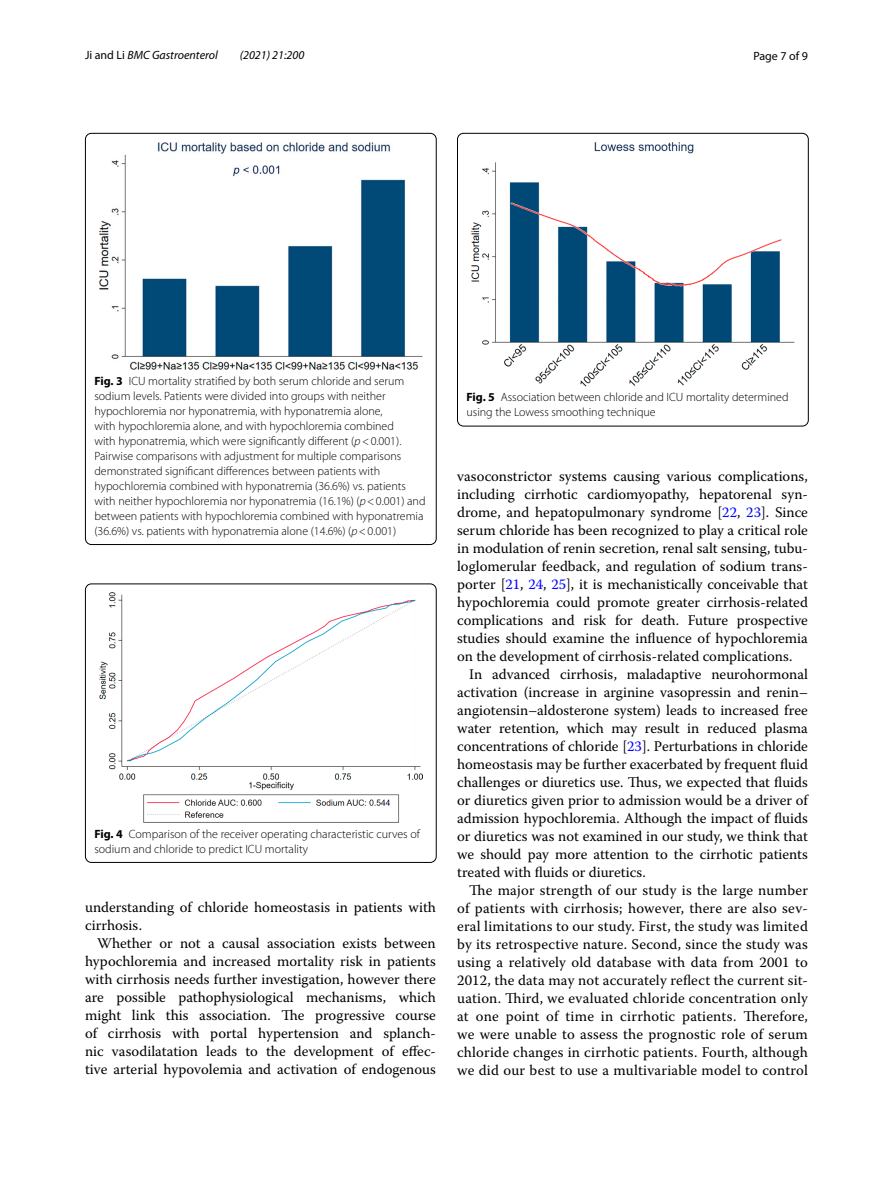
<style>
.page{position:relative;width:893px;height:1187px;background:#fff}
.page>*{position:absolute;margin:0;border:0;box-sizing:border-box;transform-origin:0 0}
.t1{font:14.7px/18px "Warnock Pro";color:#000;text-align:justify}
.t2{font:300 12px/15px "Myriad Pro";color:#000}
.t3{font:italic 12px "Myriad Pro";color:#000}
.t4{font:12px "Myriad Pro";color:#000}
.s1{font-style:normal}
.s2{font-weight:700}
.s3{font-style:italic}
.s4{color:#00f}
</style>
<div class="page">
<img style="left:99px;top:142px;width:323px;height:227px">
<div style="left:85px;top:133px;width:351px;height:411px;border:1px solid #000;border-radius:6px"></div>
<img style="left:99px;top:593px;width:323px;height:229px">
<div style="left:85px;top:583px;width:351px;height:279px;border:1px solid #000;border-radius:6px"></div>
<img style="left:471px;top:142px;width:323px;height:244px">
<div style="left:457px;top:133px;width:351px;height:293px;border:1px solid #000;border-radius:6px"></div>
<p class="t3" style="left:85px;top:48px;width:134px"><span class="s1">Ji and Li</span> BMC Gastroenterol</p>
<p class="t3" style="left:240px;top:48px;width:66px">(2021) 21:200</p>
<p class="t4" style="left:753px;top:48px;width:56px">Page 7 of 9</p>
<p class="t2" style="left:94px;top:373px;width:333px"><span class="s2">Fig. 3</span> ICU mortality stratified by both serum chloride and serum sodium levels. Patients were divided into groups with neither hypochloremia nor hyponatremia, with hyponatremia alone,<br>with hypochloremia alone, and with hypochloremia combined<br>with hyponatremia, which were significantly different (<span class="s3">p</span>&lt;0.001).<br>Pairwise comparisons with adjustment for multiple comparisons demonstrated significant differences between patients with hypochloremia combined with hyponatremia (36.6%) vs. patients with neither hypochloremia nor hyponatremia (16.1%) (<span class="s3">p</span>&lt;0.001) and between patients with hypochloremia combined with hyponatremia (36.6%) vs. patients with hyponatremia alone (14.6%) (<span class="s3">p</span>&lt;0.001)</p>
<p class="t2" style="left:94px;top:826px;width:327px"><span class="s2">Fig. 4</span> Comparison of the receiver operating characteristic curves of sodium and chloride to predict ICU mortality</p>
<p class="t1" style="left:85px;top:898px;width:352px">understanding of chloride homeostasis in patients with cirrhosis.</p>
<p class="t1" style="left:85px;top:934px;width:352px;text-indent:12px">Whether or not a causal association exists between hypochloremia and increased mortality risk in patients with cirrhosis needs further investigation, however there are possible pathophysiological mechanisms, which might link this association. The progressive course of cirrhosis with portal hypertension and splanch&shy;nic vasodilatation leads to the development of effec&shy;tive arterial hypovolemia and activation of endogenous</p>
<p class="t2" style="left:466px;top:390px;width:324px"><span class="s2">Fig. 5</span> Association between chloride and ICU mortality determined using the Lowess smoothing technique</p>
<p class="t1" style="left:457px;top:466px;width:352px">vasoconstrictor systems causing various complications, including cirrhotic cardiomyopathy, hepatorenal syn&shy;drome, and hepatopulmonary syndrome [<span class="s4">22</span>, <span class="s4">23</span>]. Since serum chloride has been recognized to play a critical role in modulation of renin secretion, renal salt sensing, tubu&shy;loglomerular feedback, and regulation of sodium trans&shy;porter [<span class="s4">21</span>, <span class="s4">24</span>, <span class="s4">25</span>], it is mechanistically conceivable that hypochloremia could promote greater cirrhosis-related complications and risk for death. Future prospective studies should examine the influence of hypochloremia on the development of cirrhosis-related complications.</p>
<p class="t1" style="left:457px;top:664px;width:352px;text-indent:12px">In advanced cirrhosis, maladaptive neurohormonal activation (increase in arginine vasopressin and renin– angiotensin–aldosterone system) leads to increased free water retention, which may result in reduced plasma concentrations of chloride [<span class="s4">23</span>]. Perturbations in chloride homeostasis may be further exacerbated by frequent fluid challenges or diuretics use. Thus, we expected that fluids or diuretics given prior to admission would be a driver of admission hypochloremia. Although the impact of fluids or diuretics was not examined in our study, we think that we should pay more attention to the cirrhotic patients treated with fluids or diuretics.</p>
<p class="t1" style="left:457px;top:880px;width:352px;text-indent:12px">The major strength of our study is the large number of patients with cirrhosis; however, there are also sev&shy;eral limitations to our study. First, the study was limited by its retrospective nature. Second, since the study was using a relatively old database with data from 2001 to 2012, the data may not accurately reflect the current sit&shy;uation. Third, we evaluated chloride concentration only at one point of time in cirrhotic patients. Therefore, we were unable to assess the prognostic role of serum chloride changes in cirrhotic patients. Fourth, although we did our best to use a multivariable model to control</p>
</div>
